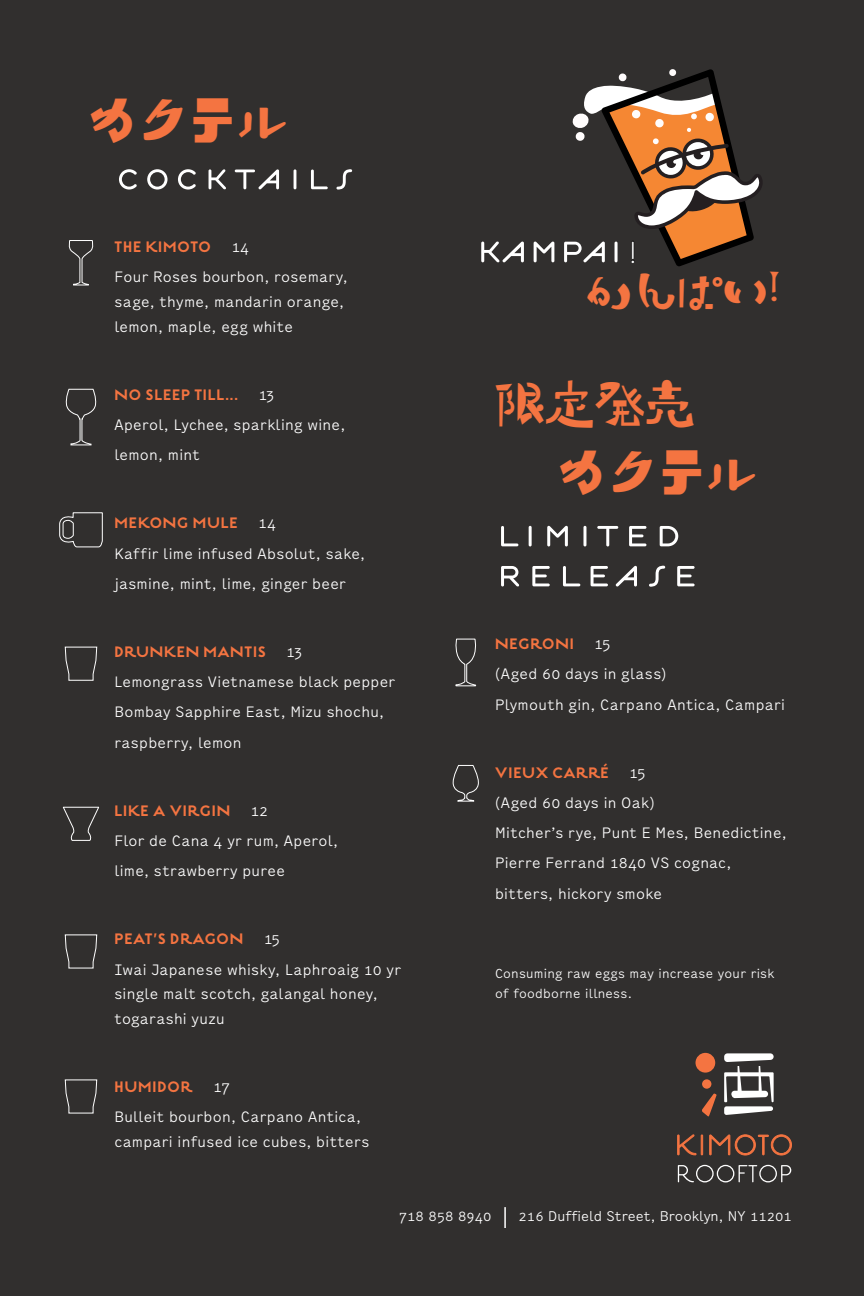
<style>
.page{position:relative;width:864px;height:1296px;background:#312f2e}
.page>*{position:absolute;margin:0;border:0;box-sizing:border-box;transform-origin:0 0}
.t1{font:60.4px "Estilo";letter-spacing:-.04em;color:#fff}
.t2{font:60px "Estilo";letter-spacing:.06em;color:#fff}
.t3{font:58px "Estilo";letter-spacing:.06em;color:#fff}
.t4{font:50px "pigmo 00";color:#f47441}
.t5{font:45.6px "pigmo 00";color:#f47441}
.t6{font:700 16px "Estilo Pro";letter-spacing:.055em;color:#f47441}
.t7{font:700 16px "Estilo Pro";letter-spacing:.035em;color:#f47441}
.t8{font:15px/30.2px "Playground";letter-spacing:.02em;color:#fff}
.t9{font:14px "Playground";color:#fff}
.t10{font:13px/20px "Playground";letter-spacing:.02em;color:#fff}
</style>
<div class="page">
<svg style="left:572px;top:69px;width:191px;height:197px"></svg>
<svg style="left:724px;top:1053px;width:50px;height:62px"></svg>
<div style="left:696px;top:1053px;width:19px;height:20px;background:#f47441;border-radius:50%"></div>
<div style="left:702px;top:1079px;width:9px;height:10px;background:#f47441;border-radius:50%"></div>
<svg style="left:702px;top:1094px;width:15px;height:23px"></svg>
<svg style="left:677px;top:1134px;width:26px;height:21px"></svg>
<svg style="left:709px;top:1134px;width:83px;height:22px"></svg>
<svg style="left:678px;top:1165px;width:113px;height:17px"></svg>
<hr style="left:504px;top:1207px;width:2px;height:21px;background:#fff">
<svg style="left:452px;top:765px;width:27px;height:37px"></svg>
<svg style="left:455px;top:639px;width:22px;height:48px"></svg>
<svg style="left:68px;top:240px;width:26px;height:46px"></svg>
<svg style="left:64px;top:646px;width:34px;height:35px"></svg>
<svg style="left:64px;top:934px;width:34px;height:35px"></svg>
<svg style="left:64px;top:1079px;width:34px;height:35px"></svg>
<svg style="left:66px;top:388px;width:31px;height:58px"></svg>
<svg style="left:59px;top:512px;width:44px;height:36px"></svg>
<svg style="left:62px;top:806px;width:38px;height:35px"></svg>
<h3 class="t4" style="left:88px;top:88px;width:202px">カクテル</h3>
<h3 class="t3" style="left:115px;top:143px;width:240px">cocktails</h3>
<p class="t6" style="left:115px;top:236px;width:98px">THE KIMOTO</p>
<p class="t8" style="left:114px;top:233px;width:235px;text-indent:117px">14<br>Four Roses bourbon, rosemary,</p>
<p class="t8" style="left:114px;top:291px;width:227px;line-height:24.6px">sage, thyme, mandarin orange, lemon, maple, egg white</p>
<p class="t6" style="left:115px;top:384px;width:125px">NO SLEEP TILL...</p>
<p class="t8" style="left:114px;top:380px;width:232px;text-indent:144px">13<br>Aperol, Lychee, sparkling wine, lemon, mint</p>
<p class="t6" style="left:115px;top:513px;width:125px">MEKONG MULE</p>
<p class="t8" style="left:114px;top:509px;width:252px;text-indent:144px">14<br>Kaffir lime infused Absolut, sake, jasmine, mint, lime, ginger beer</p>
<p class="t6" style="left:115px;top:641px;width:151px">DRUNKEN MANTIS</p>
<p class="t8" style="left:114px;top:638px;width:282px;text-indent:172px">13<br>Lemongrass Vietnamese black pepper<br>Bombay Sapphire East, Mizu shochu, raspberry, lemon</p>
<p class="t6" style="left:115px;top:800px;width:117px">LIKE A VIRGIN</p>
<p class="t8" style="left:114px;top:797px;width:225px;text-indent:136px">12<br>Flor de Cana 4 yr rum, Aperol, lime, strawberry puree</p>
<p class="t7" style="left:115px;top:929px;width:130px">PEAT’S DRAGON</p>
<p class="t8" style="left:114px;top:925px;width:288px;text-indent:149px">15<br>Iwai Japanese whisky, Laphroaig 10 yr</p>
<p class="t8" style="left:114px;top:983px;width:265px;line-height:24.6px">single malt scotch, galangal honey, togarashi yuzu</p>
<p class="t6" style="left:115px;top:1076px;width:80px">HUMIDOR</p>
<p class="t8" style="left:114px;top:1073px;width:248px;text-indent:99px">17<br>Bulleit bourbon, Carpano Antica,</p>
<p class="t8" style="left:114px;top:1127px;width:256px">campari infused ice cubes, bitters</p>
<h1 class="t1" style="left:475px;top:214px;width:164px">kampai <sup>!</sup></h1>
<h3 class="t5" style="left:586px;top:263px;width:195px">かんぱい<sup>!</sup></h3>
<h3 class="t4" style="left:495px;top:373px;width:201px">限定発売</h3>
<h3 class="t4" style="left:557px;top:440px;width:201px">カクテル</h3>
<h2 class="t2" style="left:495px;top:499px;width:188px">limited</h2>
<h2 class="t2" style="left:495px;top:539px;width:205px">release</h2>
<p class="t6" style="left:495px;top:633px;width:80px">NEGRONI</p>
<p class="t8" style="left:495px;top:630px;width:292px;text-indent:99px">15<br>(Aged 60 days in glass)<br>Plymouth gin, Carpano Antica, Campari</p>
<p class="t6" style="left:495px;top:762px;width:115px">VIEUX CARRÉ</p>
<p class="t8" style="left:495px;top:758px;width:293px;text-indent:134px">15<br>(Aged 60 days in Oak)<br>Mitcher’s rye, Punt E Mes, Benedictine,<br>Pierre Ferrand 1840 VS cognac, bitters, hickory smoke</p>
<p class="t10" style="left:495px;top:965px;width:281px">Consuming raw eggs may increase your risk of foodborne illness.</p>
<p class="t9" style="left:399px;top:1210px;width:94px">718 858 8940</p>
<p class="t9" style="left:519px;top:1210px;width:275px">216 Duffield Street, Brooklyn, NY 11201</p>
</div>
